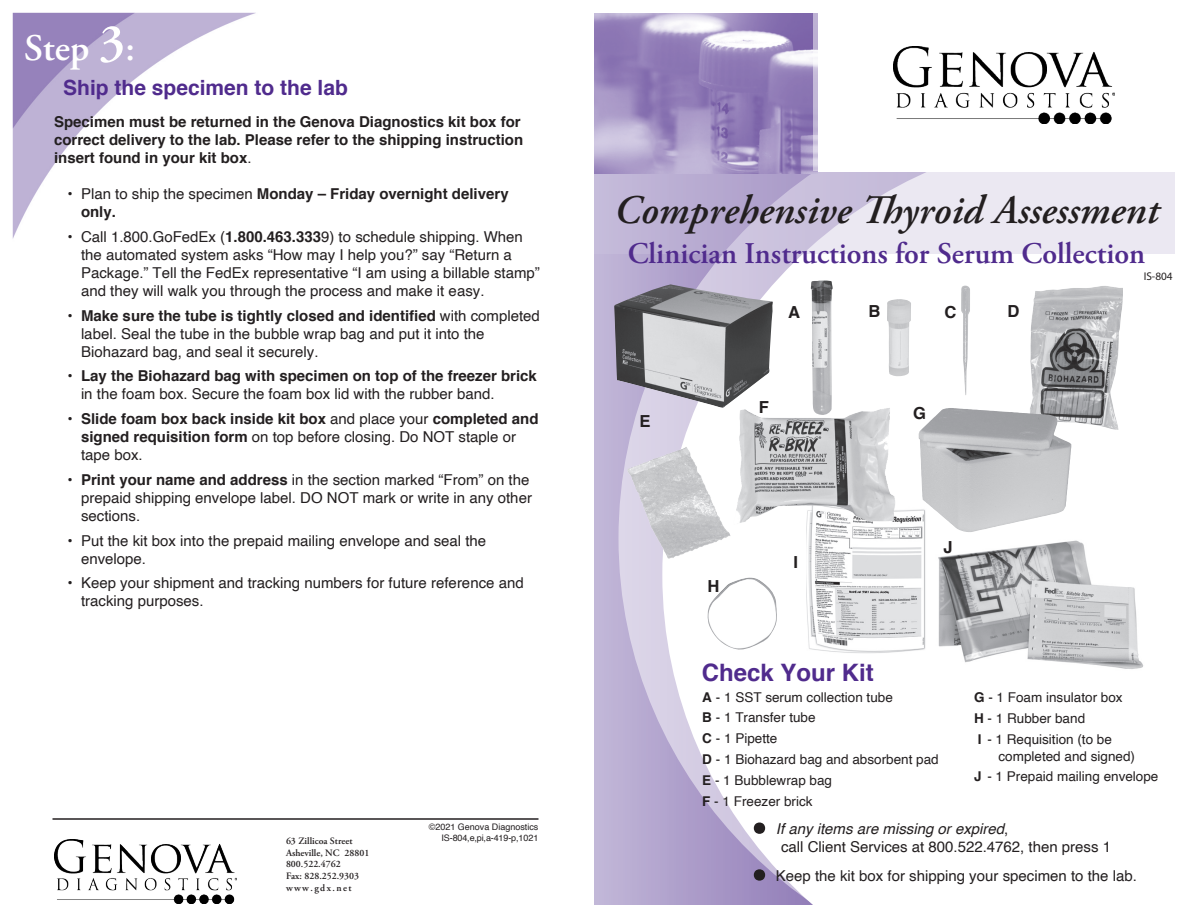
<style>
.page{position:relative;width:1188px;height:918px;background:#fff}
.page>*{position:absolute;margin:0;border:0;box-sizing:border-box;transform-origin:0 0}
.t1{font:italic 600 40.5px "Adobe Garamond Pro";color:#231f20}
.t2{font:600 37.5px "Adobe Garamond Pro";color:#fff}
.t3{font:600 30px "Adobe Garamond Pro";color:#502b8d}
.t4{font:700 24px "Helvetica";color:#502b8d}
.t5{font:700 21px "Helvetica";color:#502b8d}
.t6{font:700 16.65px "Helvetica";color:#231f20}
.body_copy_indented{font:15px/18px "Helvetica";color:#231f20}
.t7{font:700 15px/18px "Helvetica";color:#231f20}
.t8{font:13.5px/16.5px "Helvetica";color:#231f20}
.t9{font:11.25px "Myriad Pro";color:#231f20}
.t10{font:600 9.75px "Adobe Garamond Pro";color:#231f20}
.t11{font:600 9.75px "Adobe Garamond Pro";letter-spacing:.15em;color:#231f20}
.code{font:9px "Helvetica";color:#231f20}
.s1{font-size:52.5px}
.s2{font-weight:400}
.s3{font-weight:700}
.s4{font-style:italic}
</style>
<div class="page">
<img style="left:12px;top:12px;width:244px;height:227px">
<div style="left:594px;top:172px;width:594px;height:733px;background:#c0b5d7"></div>
<svg style="left:618px;top:123px;width:492px;height:782px"></svg>
<svg style="left:662px;top:133px;width:526px;height:772px;background:#f8f7fb"></svg>
<img style="left:54px;top:840px;width:182px;height:63px">
<svg style="left:618px;top:172px;width:556px;height:81px;fill:#ebe8f2"></svg>
<img style="left:594px;top:14px;width:224px;height:160px">
<svg style="left:813px;top:13px;width:4px;height:158px"></svg>
<hr style="left:52px;top:818px;width:486px;height:2px;background:#231f20">
<img style="left:893px;top:46px;width:221px;height:77px">
<img style="left:811px;top:280px;width:22px;height:125px">
<img style="left:806px;top:502px;width:123px;height:153px">
<img style="left:887px;top:299px;width:24px;height:78px">
<img style="left:961px;top:286px;width:9px;height:109px">
<img style="left:1030px;top:286px;width:93px;height:144px">
<img style="left:934px;top:538px;width:211px;height:133px">
<img style="left:919px;top:408px;width:151px;height:124px">
<img style="left:732px;top:405px;width:165px;height:119px">
<img style="left:614px;top:284px;width:159px;height:124px">
<img style="left:707px;top:577px;width:70px;height:73px">
<img style="left:625px;top:446px;width:108px;height:114px">
<p class="t2" style="left:24px;top:26px;width:113px">Step <span class="s1">3</span>:</p>
<p class="t5" style="left:63px;top:70px;width:286px">Ship the specimen to the lab</p>
<p class="t7" style="left:54px;top:113px;width:471px">Specimen must be returned in the Genova Diagnostics kit box for correct delivery to the lab. Please refer to the shipping instruction insert found in your kit box<span class="s2">.</span></p>
<p class="t7" style="left:81px;top:185px;width:429px;text-indent:-14px"><span class="s2">• Plan to ship the specimen</span> Monday – Friday overnight delivery only.</p>
<p class="body_copy_indented" style="left:81px;top:228px;width:460px;text-indent:-14px">• Call 1.800.GoFedEx (<span class="s3">1.800.463.333</span>9) to schedule shipping. When the automated system asks “How may I help you?” say “Return a Package.” Tell the FedEx representative “I am using a billable stamp” and they will walk you through the process and make it easy.</p>
<p class="body_copy_indented" style="left:81px;top:307px;width:460px;text-indent:-14px">• <span class="s3">Make sure the tube is tightly closed and identified</span> with completed label. Seal the tube in the bubble wrap bag and put it into the<br>Biohazard bag, and seal it securely.</p>
<p class="t7" style="left:81px;top:367px;width:457px;text-indent:-14px"><span class="s2">•</span> Lay the Biohazard bag with specimen on top of the freezer brick <span class="s2">in the foam box. Secure the foam box lid with the rubber band.</span></p>
<p class="t7" style="left:81px;top:410px;width:459px;text-indent:-14px"><span class="s2">•</span> Slide foam box back inside kit box <span class="s2">and place your</span> completed and signed requisition form <span class="s2">on top before closing. Do NOT staple or tape box.</span></p>
<p class="body_copy_indented" style="left:81px;top:471px;width:453px;text-indent:-14px"><span class="s3">• Print your name and address</span> in the section marked “From” on the prepaid shipping envelope label. DO NOT mark or write in any other sections.</p>
<p class="body_copy_indented" style="left:81px;top:532px;width:407px;text-indent:-14px">• Put the kit box into the prepaid mailing envelope and seal the envelope.</p>
<p class="body_copy_indented" style="left:81px;top:575px;width:444px;text-indent:-14px">• Keep your shipment and tracking numbers for future reference and tracking purposes.</p>
<p class="t10" style="left:286px;top:835px;width:68px">63 Zillicoa Street</p>
<p class="t10" style="left:286px;top:847px;width:85px">Asheville, NC 28801</p>
<p class="t10" style="left:286px;top:859px;width:56px">800.522.4762</p>
<p class="t10" style="left:286px;top:870px;width:75px">Fax: 828.252.9303</p>
<p class="t11" style="left:286px;top:882px;width:67px">www.gdx.net</p>
<p class="code" style="left:429px;top:820px;width:111px">©2021 Genova Diagnostics</p>
<p class="code" style="left:442px;top:831px;width:98px">IS-804,e,pi,a-419-p,1021</p>
<p class="t1" style="left:614px;top:187px;width:546px">Comprehensive Thyroid Assessment</p>
<p class="t3" style="left:628px;top:237px;width:519px">Clinician Instructions for Serum Collection</p>
<p class="t6" style="left:639px;top:407px;width:13px">E</p>
<p class="t6" style="left:788px;top:298px;width:13px">A</p>
<p class="t6" style="left:759px;top:394px;width:12px">F</p>
<p class="t6" style="left:869px;top:298px;width:13px">B</p>
<p class="t6" style="left:944px;top:299px;width:13px">C</p>
<p class="t6" style="left:913px;top:400px;width:14px">G</p>
<p class="t6" style="left:1007px;top:298px;width:13px">D</p>
<p class="t9" style="left:1144px;top:270px;width:31px">IS-804</p>
<p class="t6" style="left:708px;top:573px;width:13px">H</p>
<p class="t6" style="left:793px;top:549px;width:6px">I</p>
<p class="t6" style="left:944px;top:534px;width:11px">J</p>
<p class="t4" style="left:702px;top:653px;width:174px">Check Your Kit</p>
<p class="t8" style="left:702px;top:689px;width:192px"><span class="s3">A</span> - 1 SST serum collection tube</p>
<p class="t8" style="left:702px;top:710px;width:115px"><span class="s3">B</span> - 1 Transfer tube</p>
<p class="t8" style="left:702px;top:731px;width:77px"><span class="s3">C</span> - 1 Pipette</p>
<p class="t8" style="left:702px;top:751px;width:238px"><span class="s3">D</span> - 1 Biohazard bag and absorbent pad</p>
<p class="t8" style="left:702px;top:772px;width:131px"><span class="s3">E</span> - 1 Bubblewrap bag</p>
<p class="t8" style="left:702px;top:793px;width:112px"><span class="s3">F</span> - 1 Freezer brick</p>
<p class="t8" style="left:974px;top:690px;width:150px"><span class="s3">G</span> - 1 Foam insulator box</p>
<p class="t8" style="left:974px;top:711px;width:113px"><span class="s3">H</span> - 1 Rubber band</p>
<p class="t8" style="left:999px;top:731px;width:138px;text-indent:-21px"><span class="s3">I</span> - 1 Requisition (to be completed and signed)</p>
<p class="t8" style="left:974px;top:769px;width:186px"><span class="s3">J</span> - 1 Prepaid mailing envelope</p>
<p class="body_copy_indented" style="left:781px;top:821px;width:332px;text-indent:-31px"><span class="s1">•</span> <span class="s4">If any items are missing or expired</span>,<br>call Client Services at 800.522.4762, then press 1</p>
<p class="body_copy_indented" style="left:750px;top:867px;width:388px"><span class="s1">•</span> Keep the kit box for shipping your specimen to the lab.</p>
</div>
